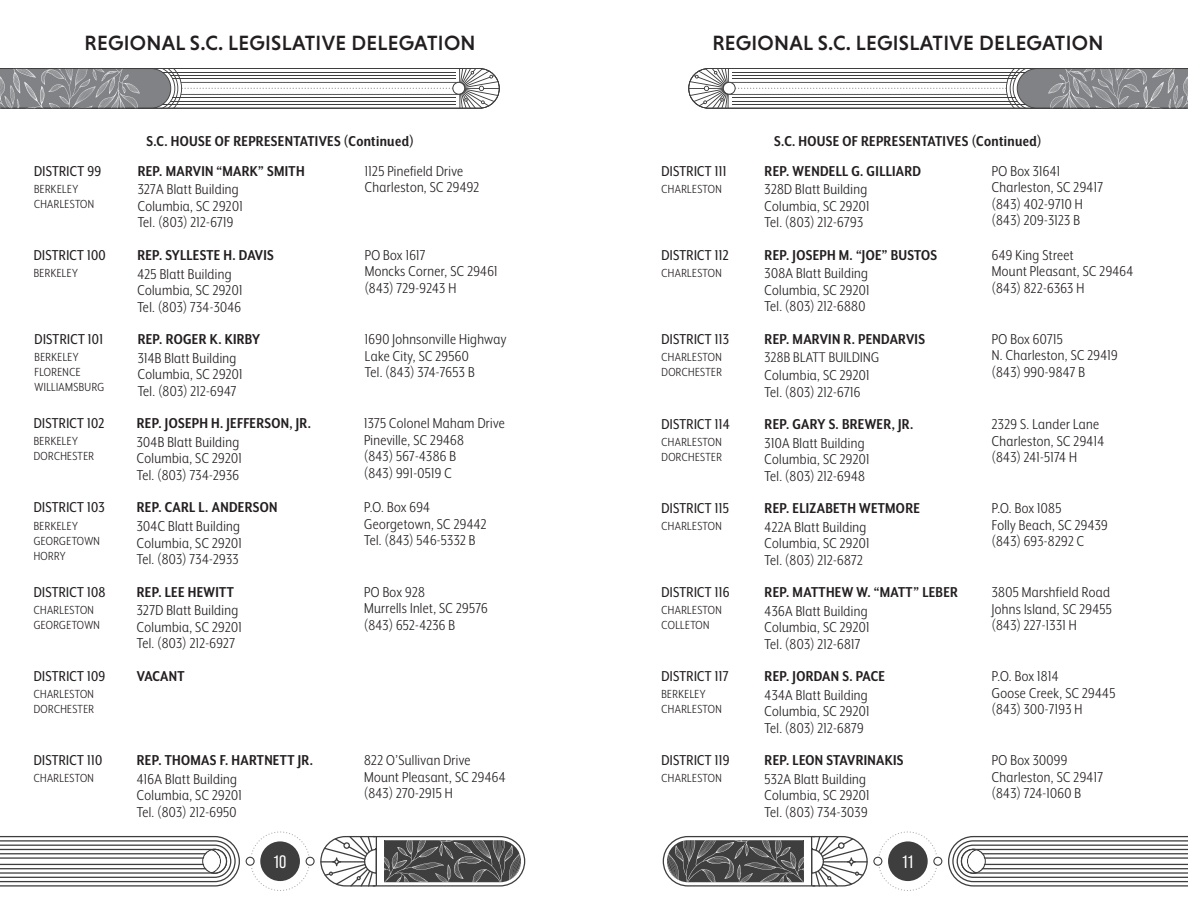
<style>
.page{position:relative;width:1188px;height:918px;background:#fff}
.page>*{position:absolute;margin:0;border:0;box-sizing:border-box;transform-origin:0 0}
.t1{font:500 21px "Niveau Grotesk";letter-spacing:.015em;color:#231f20}
.t2{font:18px "Bebas Neue Pro";color:#fff}
.t3{font:16.5px/16.5px "Mr Eaves XL San Nar OT";letter-spacing:.02em;color:#231f20}
.t4{font:700 16.5px "Mr Eaves XL San Nar OT";letter-spacing:.02em;color:#231f20}
.t5{font:16.5px "Mr Eaves XL San Nar OT";letter-spacing:.02em;color:#231f20}
.t6{font:16.2px "Mr Eaves XL San Nar OT";letter-spacing:.02em;color:#231f20}
.t7{font:13.5px/15px "Mr Eaves XL San Nar OT";letter-spacing:.03em;color:#231f20}
</style>
<div class="page">
<svg style="left:663px;top:831px;width:525px;height:60px"></svg>
<svg style="left:688px;top:68px;width:500px;height:41px"></svg>
<svg style="left:0;top:831px;width:525px;height:60px"></svg>
<svg style="left:0;top:68px;width:500px;height:41px"></svg>
<p class="t1" style="left:85px;top:31px;width:393px">REGIONAL S.C. LEGISLATIVE DELEGATION</p>
<p class="t5" style="left:34px;top:162px;width:69px">DISTRICT 99</p>
<p class="t7" style="left:34px;top:181px;width:62px">BERKELEY<br>CHARLESTON</p>
<p class="t5" style="left:34px;top:246px;width:73px">DISTRICT 100</p>
<p class="t7" style="left:34px;top:265px;width:46px">BERKELEY</p>
<p class="t5" style="left:35px;top:330px;width:70px">DISTRICT 101</p>
<p class="t7" style="left:35px;top:350px;width:71px">BERKELEY<br>FLORENCE<br>WILLIAMSBURG</p>
<p class="t5" style="left:34px;top:415px;width:72px">DISTRICT 102</p>
<p class="t7" style="left:34px;top:434px;width:62px">BERKELEY<br>DORCHESTER</p>
<p class="t5" style="left:34px;top:499px;width:73px">DISTRICT 103</p>
<p class="t7" style="left:34px;top:518px;width:68px">BERKELEY<br>GEORGETOWN<br>HORRY</p>
<p class="t5" style="left:34px;top:583px;width:73px">DISTRICT 108</p>
<p class="t7" style="left:34px;top:602px;width:68px">CHARLESTON<br>GEORGETOWN</p>
<p class="t5" style="left:34px;top:667px;width:73px">DISTRICT 109</p>
<p class="t7" style="left:34px;top:686px;width:62px">CHARLESTON<br>DORCHESTER</p>
<p class="t5" style="left:34px;top:751px;width:70px">DISTRICT 110</p>
<p class="t7" style="left:34px;top:771px;width:62px">CHARLESTON</p>
<p class="t4" style="left:147px;top:133px;width:269px">S.C. HOUSE OF REPRESENTATIVES (Continued)</p>
<p class="t4" style="left:138px;top:162px;width:168px">REP. MARVIN “MARK” SMITH</p>
<p class="t3" style="left:138px;top:181px;width:106px">327A Blatt Building<br>Columbia, SC 29201<br>Tel. (803) 212-6719</p>
<p class="t4" style="left:137px;top:247px;width:138px">REP. SYLLESTE H. DAVIS</p>
<p class="t3" style="left:137px;top:265px;width:106px">425 Blatt Building<br>Columbia, SC 29201<br>Tel. (803) 734-3046</p>
<p class="t4" style="left:138px;top:331px;width:124px">REP. ROGER K. KIRBY</p>
<p class="t3" style="left:138px;top:350px;width:106px">314B Blatt Building<br>Columbia, SC 29201<br>Tel. (803) 212-6947</p>
<p class="t4" style="left:137px;top:415px;width:176px">REP. JOSEPH H. JEFFERSON, JR.</p>
<p class="t3" style="left:137px;top:434px;width:106px">304B Blatt Building<br>Columbia, SC 29201<br>Tel. (803) 734-2936</p>
<p class="t4" style="left:137px;top:499px;width:142px">REP. CARL L. ANDERSON</p>
<p class="t3" style="left:137px;top:518px;width:106px;text-align:justify">304C Blatt Building Columbia, SC 29201<br>Tel. (803) 734-2933</p>
<p class="t4" style="left:137px;top:583px;width:99px">REP. LEE HEWITT</p>
<p class="t3" style="left:137px;top:602px;width:106px">327D Blatt Building<br>Columbia, SC 29201<br>Tel. (803) 212-6927</p>
<p class="t4" style="left:137px;top:668px;width:49px">VACANT</p>
<p class="t4" style="left:137px;top:752px;width:178px">REP. THOMAS F. HARTNETT JR.</p>
<p class="t3" style="left:137px;top:771px;width:106px">416A Blatt Building<br>Columbia, SC 29201<br>Tel. (803) 212-6950</p>
<p class="t3" style="left:365px;top:162px;width:116px">1125 Pinefield Drive<br>Charleston, SC 29492</p>
<p class="t3" style="left:365px;top:247px;width:134px">PO Box 1617<br>Moncks Corner, SC 29461 (843) 729-9243 H</p>
<p class="t3" style="left:365px;top:331px;width:143px">1690 Johnsonville Highway<br>Lake City, SC 29560<br>Tel. (843) 374-7653 B</p>
<p class="t3" style="left:364px;top:415px;width:142px">1375 Colonel Maham Drive<br>Pineville, SC 29468<br>(843) 567-4386 B<br>(843) 991-0519 C</p>
<p class="t3" style="left:364px;top:499px;width:124px">P.O. Box 694<br>Georgetown, SC 29442<br>Tel. (843) 546-5332 B</p>
<p class="t3" style="left:364px;top:583px;width:125px">PO Box 928<br>Murrells Inlet, SC 29576 (843) 652-4236 B</p>
<p class="t3" style="left:364px;top:752px;width:143px">822 O’Sullivan Drive<br>Mount Pleasant, SC 29464 (843) 270-2915 H</p>
<p class="t1" style="left:712px;top:31px;width:393px">REGIONAL S.C. LEGISLATIVE DELEGATION</p>
<p class="t4" style="left:774px;top:133px;width:269px">S.C. HOUSE OF REPRESENTATIVES (Continued)</p>
<p class="t5" style="left:662px;top:162px;width:66px">DISTRICT 111</p>
<p class="t7" style="left:662px;top:181px;width:62px">CHARLESTON</p>
<p class="t4" style="left:765px;top:162px;width:158px">REP. WENDELL G. GILLIARD</p>
<p class="t3" style="left:765px;top:181px;width:106px">328D Blatt Building<br>Columbia, SC 29201<br>Tel. (803) 212-6793</p>
<p class="t3" style="left:992px;top:162px;width:113px">PO Box 31641<br>Charleston, SC 29417 (843) 402-9710 H (843) 209-3123 B</p>
<p class="t5" style="left:662px;top:246px;width:69px">DISTRICT 112</p>
<p class="t7" style="left:662px;top:265px;width:62px">CHARLESTON</p>
<p class="t4" style="left:765px;top:246px;width:174px">REP. JOSEPH M. “JOE” BUSTOS</p>
<p class="t3" style="left:765px;top:265px;width:106px;text-align:justify">308A Blatt Building Columbia, SC 29201<br>Tel. (803) 212-6880</p>
<p class="t3" style="left:992px;top:246px;width:143px">649 King Street<br>Mount Pleasant, SC 29464 (843) 822-6363 H</p>
<p class="t5" style="left:662px;top:330px;width:69px">DISTRICT 113</p>
<p class="t7" style="left:662px;top:349px;width:62px">CHARLESTON<br>DORCHESTER</p>
<p class="t4" style="left:765px;top:330px;width:162px">REP. MARVIN R. PENDARVIS</p>
<p class="t6" style="left:765px;top:349px;width:116px">328B BLATT BUILDING</p>
<p class="t3" style="left:765px;top:367px;width:106px">Columbia, SC 29201<br>Tel. (803) 212-6716</p>
<p class="t3" style="left:992px;top:330px;width:127px">PO Box 60715<br>N. Charleston, SC 29419 (843) 990-9847 B</p>
<p class="t5" style="left:661px;top:416px;width:70px">DISTRICT 114</p>
<p class="t7" style="left:662px;top:435px;width:62px">CHARLESTON<br>DORCHESTER</p>
<p class="t4" style="left:765px;top:416px;width:150px">REP. GARY S. BREWER, JR.</p>
<p class="t3" style="left:765px;top:435px;width:106px">310A Blatt Building<br>Columbia, SC 29201<br>Tel. (803) 212-6948</p>
<p class="t3" style="left:992px;top:416px;width:114px">2329 S. Lander Lane<br>Charleston, SC 29414 (843) 241-5174 H</p>
<p class="t5" style="left:661px;top:500px;width:69px">DISTRICT 115</p>
<p class="t7" style="left:662px;top:519px;width:62px">CHARLESTON</p>
<p class="t4" style="left:765px;top:500px;width:157px">REP. ELIZABETH WETMORE</p>
<p class="t3" style="left:765px;top:519px;width:106px">422A Blatt Building<br>Columbia, SC 29201<br>Tel. (803) 212-6872</p>
<p class="t3" style="left:992px;top:500px;width:117px">P.O. Box 1085<br>Folly Beach, SC 29439 (843) 693-8292 C</p>
<p class="t5" style="left:661px;top:584px;width:70px">DISTRICT 116</p>
<p class="t7" style="left:662px;top:603px;width:62px">CHARLESTON<br>COLLETON</p>
<p class="t4" style="left:765px;top:584px;width:195px">REP. MATTHEW W. “MATT” LEBER</p>
<p class="t3" style="left:765px;top:603px;width:106px">436A Blatt Building<br>Columbia, SC 29201<br>Tel. (803) 212-6817</p>
<p class="t3" style="left:992px;top:584px;width:122px;text-align:justify">3805 Marshfield Road Johns Island, SC 29455 (843) 227-1331 H</p>
<p class="t5" style="left:661px;top:667px;width:69px">DISTRICT 117</p>
<p class="t7" style="left:662px;top:687px;width:62px">BERKELEY<br>CHARLESTON</p>
<p class="t4" style="left:765px;top:668px;width:122px">REP. JORDAN S. PACE</p>
<p class="t3" style="left:765px;top:687px;width:106px;text-align:justify">434A Blatt Building Columbia, SC 29201<br>Tel. (803) 212-6879</p>
<p class="t3" style="left:992px;top:668px;width:125px">P.O. Box 1814<br>Goose Creek, SC 29445 (843) 300-7193 H</p>
<p class="t5" style="left:662px;top:751px;width:70px">DISTRICT 119</p>
<p class="t7" style="left:662px;top:771px;width:62px">CHARLESTON</p>
<p class="t4" style="left:765px;top:752px;width:140px">REP. LEON STAVRINAKIS</p>
<p class="t3" style="left:765px;top:771px;width:106px">532A Blatt Building<br>Columbia, SC 29201<br>Tel. (803) 734-3039</p>
<p class="t3" style="left:992px;top:752px;width:113px">PO Box 30099<br>Charleston, SC 29417 (843) 724-1060 B</p>
<p class="t2" style="left:274px;top:851px;width:14px">10</p>
<p class="t2" style="left:903px;top:851px;width:12px">11</p>
</div>
